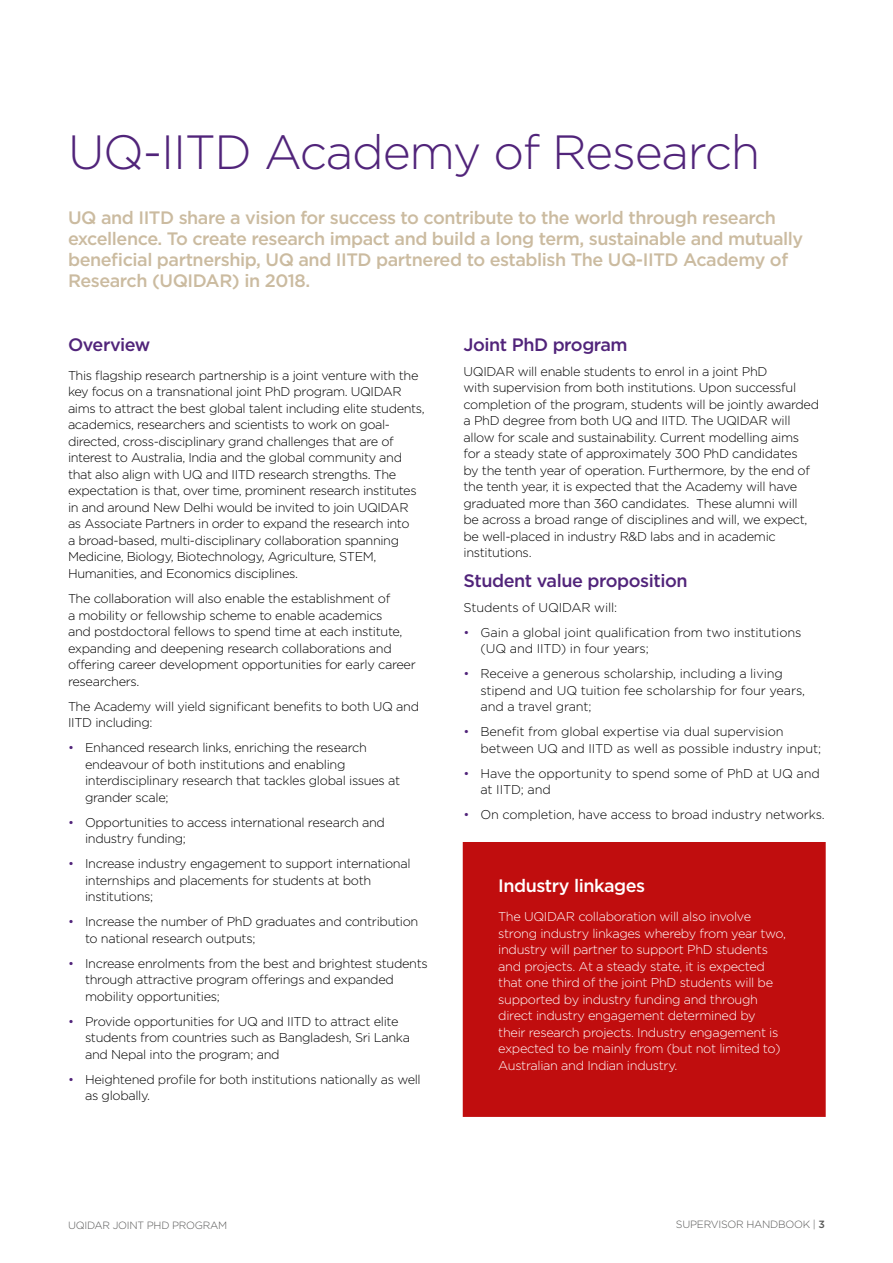
<style>
.page{position:relative;width:893px;height:1263px;background:#fff}
.page>*{position:absolute;margin:0;border:0;box-sizing:border-box;transform-origin:0 0}
.t1{font:300 48px "Gotham";letter-spacing:-.025em;color:#51247a}
.t2{font:500 18px/21px "Gotham";letter-spacing:-.025em;color:#cbbba0}
.t3{font:500 18px "Gotham";letter-spacing:-.025em;color:#51247a}
.t4{font:500 18px "Gotham";letter-spacing:-.025em;color:#fff}
.t5{font:300 12.75px/16.5px "Gotham";letter-spacing:-.025em;color:#000}
.t6{font:300 12.75px/16.5px "Gotham";letter-spacing:-.025em;color:#fff}
.t7{font:300 10.5px "Gotham";letter-spacing:-.025em;color:#575756}
.s1{color:#51247a}
.s2{font-weight:500}
</style>
<div class="page">
<div style="left:463px;top:843px;width:362px;height:273px;background:#c00d0e"></div>
<div style="left:463px;top:842px;width:363px;height:275px;border:2px solid #c00d0e"></div>
<h1 class="t1" style="left:68px;top:122px;width:694px">UQ-IITD Academy of Research</h1>
<p class="t2" style="left:68px;top:207px;width:737px">UQ and IITD share a vision for success to contribute to the world through research excellence. To create research impact and build a long term, sustainable and mutually beneficial partnership, UQ and IITD partnered to establish The UQ-IITD Academy of Research (UQIDAR) in 2018.</p>
<h2 class="t3" style="left:68px;top:333px;width:84px">Overview</h2>
<p class="t5" style="left:68px;top:367px;width:358px">This flagship research partnership is a joint venture with the key focus on a transnational joint PhD program. UQIDAR aims to attract the best global talent including elite students, academics, researchers and scientists to work on goal&shy;directed, cross-disciplinary grand challenges that are of interest to Australia, India and the global community and that also align with UQ and IITD research strengths. The expectation is that, over time, prominent research institutes in and around New Delhi would be invited to join UQIDAR as Associate Partners in order to expand the research into<br>a broad-based, multi-disciplinary collaboration spanning Medicine, Biology, Biotechnology, Agriculture, STEM, Humanities, and Economics disciplines.</p>
<p class="t5" style="left:68px;top:590px;width:349px">The collaboration will also enable the establishment of<br>a mobility or fellowship scheme to enable academics<br>and postdoctoral fellows to spend time at each institute, expanding and deepening research collaborations and offering career development opportunities for early career researchers.</p>
<p class="t5" style="left:68px;top:697px;width:353px">The Academy will yield significant benefits to both UQ and<br>IITD including:</p>
<p class="t5" style="left:85px;top:739px;width:317px;text-indent:-17px"><span class="s1">•</span> Enhanced research links, enriching the research endeavour of both institutions and enabling interdisciplinary research that tackles global issues at grander scale;</p>
<p class="t5" style="left:85px;top:813px;width:301px;text-indent:-17px"><span class="s1">•</span> Opportunities to access international research and industry funding;</p>
<p class="t5" style="left:85px;top:855px;width:327px;text-indent:-17px"><span class="s1">•</span> Increase industry engagement to support international internships and placements for students at both institutions;</p>
<p class="t5" style="left:85px;top:913px;width:335px;text-indent:-17px"><span class="s1">•</span> Increase the number of PhD graduates and contribution to national research outputs;</p>
<p class="t5" style="left:85px;top:954px;width:344px;text-indent:-17px"><span class="s1">•</span> Increase enrolments from the best and brightest students through attractive program offerings and expanded mobility opportunities;</p>
<p class="t5" style="left:85px;top:1012px;width:326px;text-indent:-17px"><span class="s1">•</span> Provide opportunities for UQ and IITD to attract elite students from countries such as Bangladesh, Sri Lanka and Nepal into the program; and</p>
<p class="t5" style="left:85px;top:1070px;width:337px;text-indent:-17px"><span class="s1">•</span> Heightened profile for both institutions nationally as well as globally.</p>
<h2 class="t3" style="left:463px;top:333px;width:166px">Joint PhD program</h2>
<p class="t5" style="left:463px;top:363px;width:357px">UQIDAR will enable students to enrol in a joint PhD<br>with supervision from both institutions. Upon successful completion of the program, students will be jointly awarded a PhD degree from both UQ and IITD. The UQIDAR will allow for scale and sustainability. Current modelling aims for a steady state of approximately 300 PhD candidates<br>by the tenth year of operation. Furthermore, by the end of the tenth year, it is expected that the Academy will have graduated more than 360 candidates. These alumni will<br>be across a broad range of disciplines and will, we expect, be well-placed in industry R&amp;D labs and in academic institutions.</p>
<h2 class="t3" style="left:463px;top:569px;width:226px">Student value proposition</h2>
<p class="t5" style="left:463px;top:599px;width:155px">Students of UQIDAR will:</p>
<p class="t5" style="left:480px;top:624px;width:322px;text-indent:-17px"><span class="s1">•</span> Gain a global joint qualification from two institutions (UQ and IITD) in four years;</p>
<p class="t5" style="left:480px;top:665px;width:326px;text-indent:-17px"><span class="s1">•</span> Receive a generous scholarship, including a living stipend and UQ tuition fee scholarship for four years, and a travel grant;</p>
<p class="t5" style="left:480px;top:723px;width:342px;text-indent:-17px"><span class="s1">•</span> Benefit from global expertise via dual supervision between UQ and IITD as well as possible industry input;</p>
<p class="t5" style="left:480px;top:765px;width:341px;text-indent:-17px"><span class="s1">•</span> Have the opportunity to spend some of PhD at UQ and at IITD; and</p>
<p class="t5" style="left:463px;top:806px;width:363px"><span class="s1">•</span> On completion, have access to broad industry networks.</p>
<h2 class="t4" style="left:498px;top:874px;width:148px">Industry linkages</h2>
<p class="t6" style="left:498px;top:908px;width:289px">The UQIDAR collaboration will also involve strong industry linkages whereby from year two, industry will partner to support PhD students and projects. At a steady state, it is expected that one third of the joint PhD students will be supported by industry funding and through direct industry engagement determined by their research projects. Industry engagement is expected to be mainly from (but not limited to)<br>Australian and Indian industry.</p>
<p class="t7" style="left:68px;top:1218px;width:161px">UQIDAR JOINT PHD PROGRAM</p>
<p class="t7" style="left:676px;top:1218px;width:150px">SUPERVISOR HANDBOOK | <span class="s2">3</span></p>
</div>
